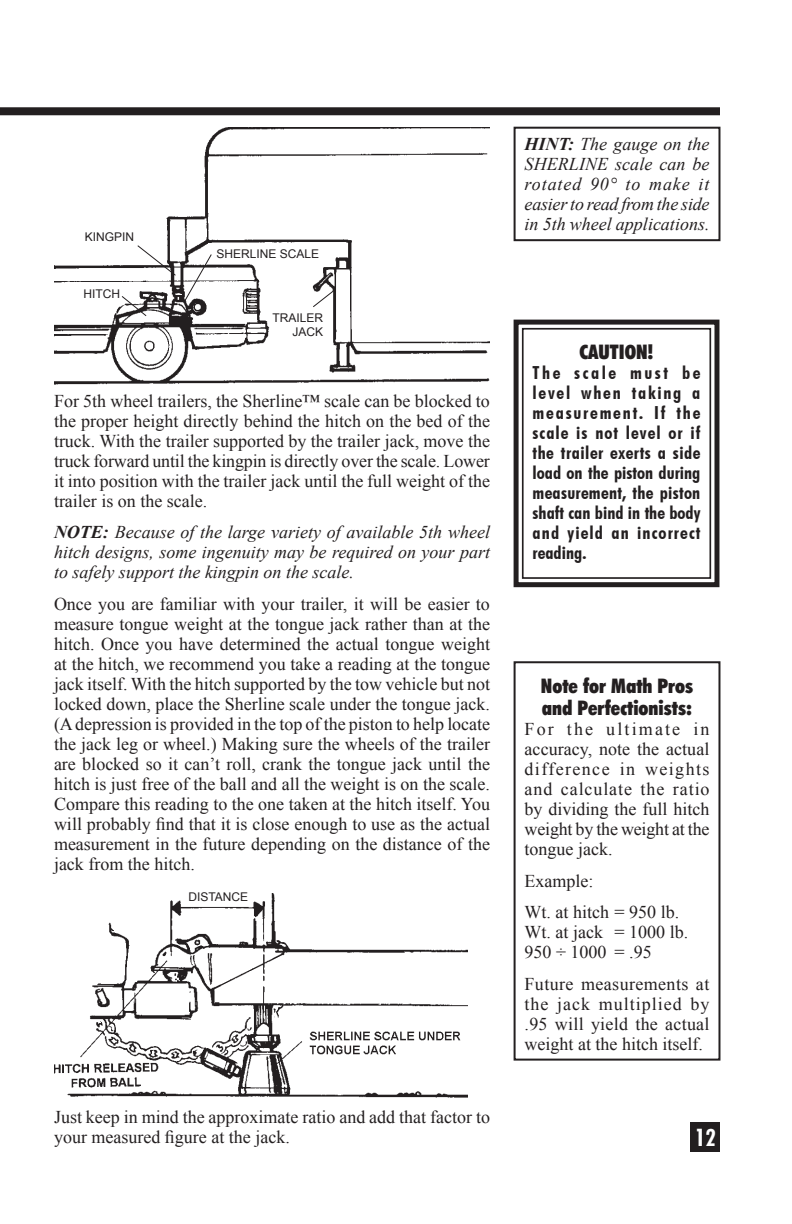
<style>
.page{position:relative;width:792px;height:1224px;background:#fff}
.page>*{position:absolute;margin:0;border:0;box-sizing:border-box;transform-origin:0 0}
.t1{font:24px "Futuri Condensed Bold SWFTE";color:#fff}
.Subhead_1{font:20px/22px "Futuri Condensed Extra Bold SWFTE";color:#231f20}
.Body_text{font:18px/20px "Times New Roman";color:#231f20;text-align:justify}
.Body_text-2{font:italic 18px/20px "Times New Roman";color:#231f20;text-align:justify}
.Subhead_1-2{font:18px/20px "Futuri Condensed Bold SWFTE";color:#231f20;text-align:justify}
.t2{font:12px "Arial";color:#231f20}
.s1{font-weight:700}
</style>
<div class="page">
<div style="left:0;top:107px;width:720px;height:8px;background:#231f20"></div>
<div style="left:691px;top:1123px;width:29px;height:29px;background:#231f20"></div>
<img style="left:54px;top:127px;width:436px;height:257px">
<svg style="left:136px;top:244px;width:41px;height:33px"></svg>
<svg style="left:121px;top:295px;width:27px;height:22px"></svg>
<svg style="left:183px;top:253px;width:30px;height:51px"></svg>
<svg style="left:312px;top:288px;width:25px;height:20px"></svg>
<div style="left:514px;top:661px;width:206px;height:400px;border:2px solid #231f20"></div>
<div style="left:514px;top:127px;width:206px;height:114px;border:2px solid #231f20"></div>
<svg style="left:513px;top:319px;width:207px;height:269px"></svg>
<div style="left:522px;top:328px;width:189px;height:251px;border:2px solid #231f20"></div>
<img style="left:54px;top:893px;width:414px;height:204px">
<p class="t2" style="left:85px;top:229px;width:51px">KINGPIN</p>
<p class="t2" style="left:83px;top:285px;width:38px">HITCH</p>
<p class="t2" style="left:217px;top:246px;width:104px">SHERLINE SCALE</p>
<p class="t2" style="left:272px;top:309px;width:52px">TRAILER</p>
<p class="t2" style="left:292px;top:323px;width:32px">JACK</p>
<p class="Body_text" style="left:54px;top:391px;width:438px">For 5th wheel trailers, the Sherline™ scale can be blocked to the proper height directly behind the hitch on the bed of the truck. With the trailer supported by the trailer jack, move the truck forward until the kingpin is directly over the scale. Lower it into position with the trailer jack until the full weight of the trailer is on the scale.</p>
<p class="Body_text-2" style="left:54px;top:522px;width:438px"><span class="s1">NOTE:</span> Because of the large variety of available 5th wheel hitch designs, some ingenuity may be required on your part to safely support the kingpin on the scale.</p>
<p class="Body_text" style="left:54px;top:594px;width:438px">Once you are familiar with your trailer, it will be easier to measure tongue weight at the tongue jack rather than at the hitch. Once you have determined the actual tongue weight at the hitch, we recommend you take a reading at the tongue jack itself. With the hitch supported by the tow vehicle but not locked down, place the Sherline scale under the tongue jack. (A depression is provided in the top of the piston to help locate the jack leg or wheel.) Making sure the wheels of the trailer are blocked so it can’t roll, crank the tongue jack until the hitch is just free of the ball and all the weight is on the scale.<br>Compare this reading to the one taken at the hitch itself. You will probably find that it is close enough to use as the actual measurement in the future depending on the distance of the jack from the hitch.</p>
<p class="t2" style="left:188px;top:889px;width:61px">DISTANCE</p>
<p class="Body_text" style="left:54px;top:1107px;width:438px">Just keep in mind the approximate ratio and add that factor to your measured figure at the jack.</p>
<p class="Body_text-2" style="left:525px;top:134px;width:186px"><span class="s1">HINT:</span> The gauge on the SHERLINE scale can be rotated 90° to make it easier to read from the side in 5th wheel applications.</p>
<p class="Subhead_1" style="left:580px;top:340px;width:76px">CAUTION!</p>
<p class="Subhead_1-2" style="left:533px;top:362px;width:170px">The scale must be level when taking a measurement. If the scale is not level or if the trailer exerts a side load on the piston during measurement, the piston shaft can bind in the body and yield an incorrect reading.</p>
<p class="Subhead_1" style="left:541px;top:674px;width:154px">Note for Math Pros and Perfectionists:</p>
<p class="Body_text" style="left:525px;top:719px;width:187px">For the ultimate in accuracy, note the actual difference in weights and calculate the ratio by dividing the full hitch weight by the weight at the tongue jack.</p>
<p class="Body_text" style="left:525px;top:870px;width:70px">Example:</p>
<p class="Body_text" style="left:525px;top:902px;width:156px">Wt. at hitch = 950 lb.</p>
<p class="Body_text" style="left:525px;top:922px;width:165px">Wt. at jack = 1000 lb.</p>
<p class="Body_text" style="left:525px;top:942px;width:129px">950 ÷ 1000 = .95</p>
<p class="Body_text" style="left:525px;top:973px;width:186px">Future measurements at the jack multiplied by .95 will yield the actual weight at the hitch itself.</p>
<h1 class="t1" style="left:695px;top:1122px;width:23px">12</h1>
</div>
